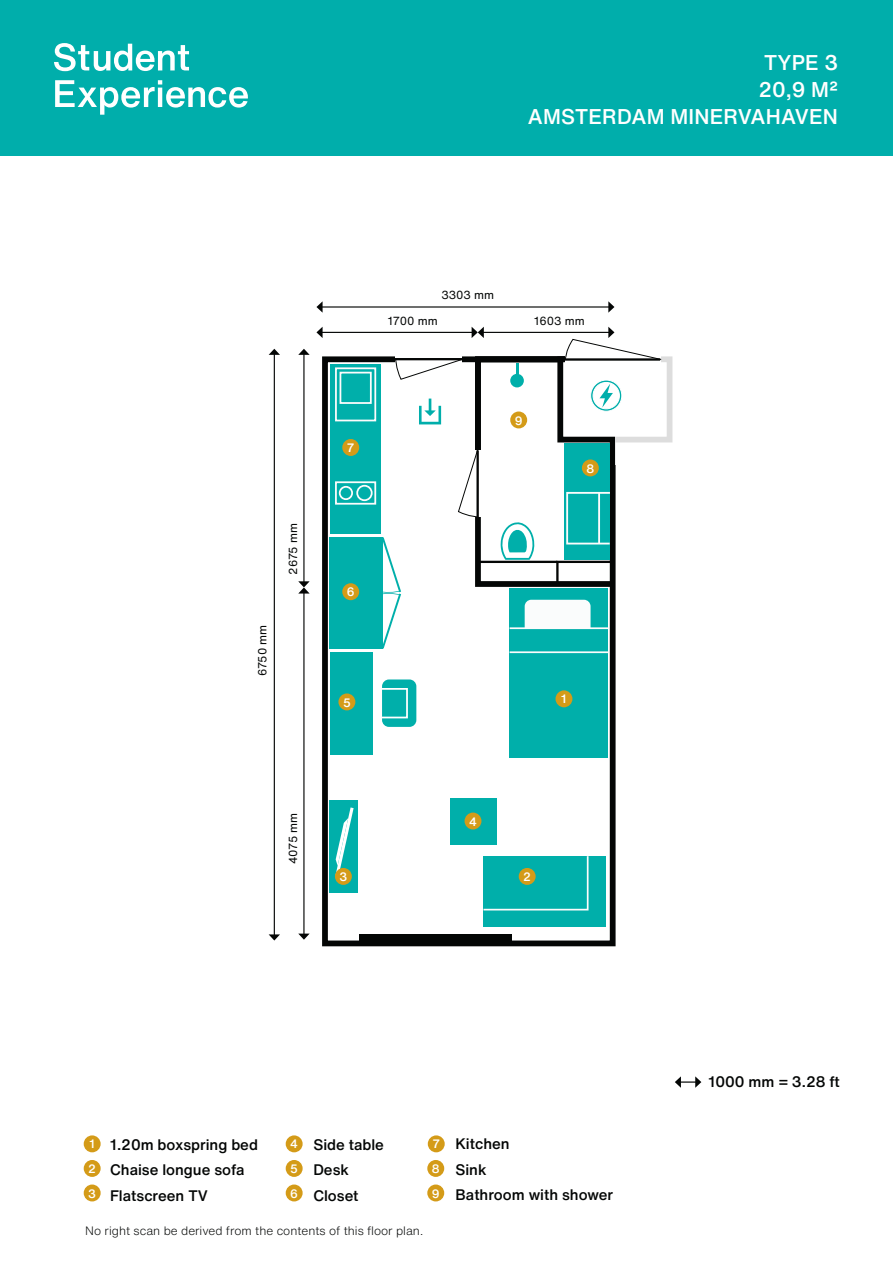
<style>
.page{position:relative;width:893px;height:1263px;background:#fff}
.page>*{position:absolute;margin:0;border:0;box-sizing:border-box;transform-origin:0 0}
.t1{font:500 21px "Helvetica Now Text";letter-spacing:.01em;color:#fff}
.t2{font:500 15px/25.5px "Helvetica Now Text";color:#040605}
.t3{font:300 12px "Helvetica Now Text";color:#040605}
.t4{font:500 12px "Helvetica Now Text";color:#fff}
.t5{font:11.55px "Helvetica Now Text";color:#040605}
</style>
<div class="page">
<div style="left:322px;top:356px;width:294px;height:590px;border:6px solid #040605"></div>
<hr style="left:303px;top:354px;width:1px;height:228px;background:#040605">
<svg style="left:298px;top:349px;width:12px;height:6px"></svg>
<hr style="left:322px;top:306px;width:287px;height:2px;background:#040605">
<svg style="left:316px;top:301px;width:7px;height:12px"></svg>
<svg style="left:608px;top:301px;width:6px;height:12px"></svg>
<hr style="left:322px;top:332px;width:150px;height:1px;background:#040605">
<svg style="left:316px;top:327px;width:7px;height:11px"></svg>
<hr style="left:274px;top:354px;width:1px;height:581px;background:#040605">
<svg style="left:269px;top:934px;width:11px;height:6px"></svg>
<svg style="left:269px;top:349px;width:11px;height:6px"></svg>
<hr style="left:303px;top:593px;width:1px;height:341px;background:#040605">
<svg style="left:298px;top:933px;width:12px;height:7px"></svg>
<svg style="left:298px;top:581px;width:12px;height:12px"></svg>
<div style="left:359px;top:935px;width:153px;height:11px;background:#040605"></div>
<div style="left:510px;top:588px;width:98px;height:170px;background:#00afaa"></div>
<hr style="left:510px;top:651px;width:98px;height:2px;background:#fcfcfc">
<div style="left:483px;top:856px;width:123px;height:71px;background:#00afaa"></div>
<svg style="left:483px;top:856px;width:106px;height:55px"></svg>
<div style="left:450px;top:798px;width:46px;height:46px;background:#00afaa"></div>
<div style="left:330px;top:652px;width:42px;height:102px;background:#00afaa"></div>
<div style="left:382px;top:679px;width:34px;height:48px;background:#00afaa;border-radius:7px"></div>
<div style="left:381px;top:688px;width:27px;height:30px;border:2px solid #fff"></div>
<div style="left:330px;top:537px;width:53px;height:112px;background:#00afaa"></div>
<div style="left:330px;top:364px;width:50px;height:169px;background:#00afaa"></div>
<div style="left:335px;top:367px;width:41px;height:54px;border:2px solid #fcfcfc"></div>
<div style="left:340px;top:372px;width:32px;height:32px;border:2px solid #fcfcfc"></div>
<div style="left:335px;top:481px;width:41px;height:24px;border:2px solid #fcfcfc"></div>
<div style="left:356px;top:485px;width:17px;height:16px;border:2px solid #fcfcfc;border-radius:50%"></div>
<div style="left:339px;top:486px;width:14px;height:14px;border:2px solid #fcfcfc;border-radius:50%"></div>
<div style="left:330px;top:800px;width:28px;height:93px;background:#00afaa"></div>
<svg style="left:335px;top:807px;width:19px;height:67px"></svg>
<svg style="left:675px;top:1076px;width:26px;height:12px"></svg>
<div style="left:519px;top:868px;width:17px;height:17px;background:#d49b18;border-radius:50%"></div>
<div style="left:555px;top:690px;width:17px;height:17px;background:#d49b18;border-radius:50%"></div>
<div style="left:465px;top:812px;width:16px;height:17px;background:#d49b18;border-radius:50%"></div>
<div style="left:338px;top:693px;width:17px;height:17px;background:#d49b18;border-radius:50%"></div>
<div style="left:342px;top:439px;width:17px;height:17px;background:#d49b18;border-radius:50%"></div>
<div style="left:342px;top:583px;width:17px;height:17px;background:#d49b18;border-radius:50%"></div>
<div style="left:335px;top:868px;width:17px;height:17px;background:#d49b18;border-radius:50%"></div>
<div style="left:286px;top:1135px;width:17px;height:17px;background:#d49b18;border-radius:50%"></div>
<div style="left:84px;top:1160px;width:17px;height:17px;background:#d49b18;border-radius:50%"></div>
<div style="left:84px;top:1135px;width:17px;height:17px;background:#d49b18;border-radius:50%"></div>
<div style="left:84px;top:1184px;width:17px;height:17px;background:#d49b18;border-radius:50%"></div>
<div style="left:286px;top:1160px;width:17px;height:17px;background:#d49b18;border-radius:50%"></div>
<div style="left:428px;top:1135px;width:17px;height:17px;background:#d49b18;border-radius:50%"></div>
<div style="left:286px;top:1184px;width:17px;height:17px;background:#d49b18;border-radius:50%"></div>
<div style="left:427px;top:1160px;width:17px;height:17px;background:#d49b18;border-radius:50%"></div>
<div style="left:427px;top:1184px;width:17px;height:17px;background:#d49b18;border-radius:50%"></div>
<svg style="left:382px;top:327px;width:280px;height:322px"></svg>
<div style="left:0;top:0;width:893px;height:156px;background:#00aeab"></div>
<svg style="left:54px;top:43px;width:135px;height:28px"></svg>
<svg style="left:55px;top:80px;width:193px;height:35px"></svg>
<p class="t1" style="left:764px;top:47px;width:75px">TYPE 3</p>
<p class="t1" style="left:758px;top:74px;width:81px">20,9 M2</p>
<p class="t1" style="left:528px;top:101px;width:312px">AMSTERDAM MINERVAHAVEN</p>
<p class="t5" style="left:254px;top:676px;width:53px;rotate:-90deg">6750 mm</p>
<p class="t5" style="left:284px;top:575px;width:53px;rotate:-90deg">2675 mm</p>
<p class="t5" style="left:284px;top:864px;width:53px;rotate:-90deg">4075 mm</p>
<p class="t5" style="left:441px;top:286px;width:54px">3303 mm</p>
<p class="t5" style="left:388px;top:312px;width:51px">1700 mm</p>
<p class="t5" style="left:534px;top:312px;width:52px">1603 mm</p>
<p class="t4" style="left:347px;top:439px;width:9px">7</p>
<p class="t4" style="left:515px;top:411px;width:9px">9</p>
<p class="t4" style="left:586px;top:459px;width:9px">8</p>
<p class="t4" style="left:347px;top:583px;width:9px">6</p>
<p class="t4" style="left:343px;top:693px;width:9px">5</p>
<p class="t4" style="left:339px;top:868px;width:9px">3</p>
<p class="t4" style="left:469px;top:812px;width:9px">4</p>
<p class="t4" style="left:561px;top:690px;width:7px">1</p>
<p class="t4" style="left:523px;top:868px;width:9px">2</p>
<p class="t2" style="left:708px;top:1068px;width:133px">1000 mm = 3.28 ft</p>
<p class="t4" style="left:89px;top:1135px;width:7px">1</p>
<p class="t4" style="left:88px;top:1160px;width:9px">2</p>
<p class="t4" style="left:88px;top:1184px;width:9px">3</p>
<p class="t2" style="left:110px;top:1131px;width:149px">1.20m boxspring bed</p>
<p class="t4" style="left:290px;top:1135px;width:9px">4</p>
<p class="t2" style="left:110px;top:1156px;width:136px">Chaise longue sofa<br>Flatscreen TV</p>
<p class="t4" style="left:290px;top:1160px;width:9px">5</p>
<p class="t4" style="left:290px;top:1184px;width:9px">6</p>
<p class="t2" style="left:313px;top:1131px;width:72px">Side table</p>
<p class="t2" style="left:313px;top:1156px;width:37px">Desk</p>
<p class="t2" style="left:313px;top:1182px;width:47px">Closet</p>
<p class="t4" style="left:432px;top:1135px;width:9px">7</p>
<p class="t4" style="left:432px;top:1160px;width:9px">8</p>
<p class="t4" style="left:432px;top:1184px;width:9px">9</p>
<p class="t2" style="left:455px;top:1131px;width:56px">Kitchen</p>
<p class="t2" style="left:455px;top:1156px;width:33px">Sink</p>
<p class="t2" style="left:455px;top:1182px;width:159px">Bathroom with shower</p>
<p class="t3" style="left:85px;top:1222px;width:339px">No right scan be derived from the contents of this floor plan.</p>
</div>
